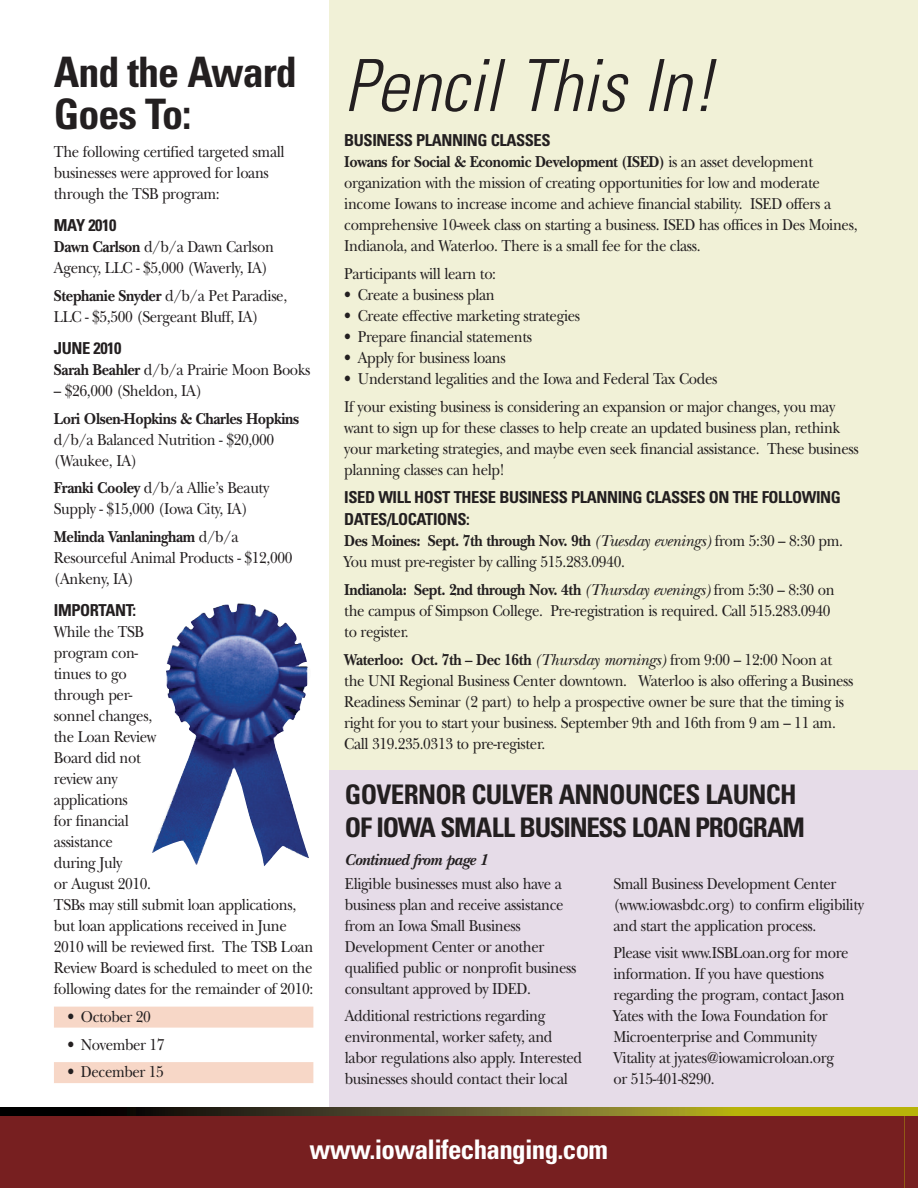
<style>
.page{position:relative;width:918px;height:1188px;background:#fff}
.page>*{position:absolute;margin:0;border:0;box-sizing:border-box;transform-origin:0 0}
.t1{font:italic 300 condensed 72px "Univers";color:#231f20}
.t2{font:700 condensed 42px/42px "Univers";letter-spacing:-.025em;color:#231f20}
.t3{font:700 condensed 27px/32.4px "Univers";letter-spacing:-.025em;color:#231f20}
.t4{font:700 condensed 27px "Univers";letter-spacing:-.025em;color:#fff}
.t5{font:16.5px/21px "New Baskerville";letter-spacing:-.025em;color:#231f20;scale:.9 1}
.t6{font:700 condensed 16.5px/21.8px "Univers";letter-spacing:-.025em;color:#231f20}
.t7{font:700 16.5px "New Baskerville";letter-spacing:-.025em;color:#231f20;scale:.9 1}
.t8{font:italic 700 16.5px "New Baskerville";letter-spacing:-.025em;color:#231f20}
.s1{font-weight:700}
.s2{font-style:italic}
</style>
<div class="page">
<div style="left:329px;top:770px;width:589px;height:348px;background:#e6dce8"></div>
<div style="left:905px;top:1107px;width:13px;height:81px;background:#b8b309"></div>
<div style="left:905px;top:1116px;width:13px;height:72px;background:#771f20"></div>
<svg style="left:0;top:1107px;width:905px;height:9px;background:#605b1a"></svg>
<div style="left:0;top:1116px;width:905px;height:72px;background:#771f20"></div>
<div style="left:329px;top:0;width:589px;height:770px;background:#f1f1d7"></div>
<div style="left:54px;top:1007px;width:259px;height:21px;background:#f7d7c7"></div>
<div style="left:54px;top:1062px;width:259px;height:21px;background:#f7d7c7"></div>
<img style="left:152px;top:603px;width:157px;height:263px">
<h2 class="t2" style="left:54px;top:51px;width:244px">AND THE AWARD<br>GOES TO:</h2>
<p class="t5" style="left:54px;top:141px;width:258px">The following certified targeted small businesses were approved for loans through the TSB program:</p>
<p class="t6" style="left:54px;top:214px;width:64px">MAY 2010</p>
<p class="t5" style="left:54px;top:236px;width:246px"><span class="s1">Dawn Carlson</span> d/b/a Dawn Carlson<br>Agency, LLC - $5,000 (Waverly, IA)</p>
<p class="t5" style="left:54px;top:285px;width:261px"><span class="s1">Stephanie Snyder</span> d/b/a Pet Paradise,<br>LLC - $5,500 (Sergeant Bluff, IA)</p>
<p class="t6" style="left:54px;top:337px;width:69px">JUNE 2010</p>
<p class="t5" style="left:54px;top:359px;width:287px"><span class="s1">Sarah Beahler</span> d/b/a Prairie Moon Books</p>
<p class="t5" style="left:54px;top:380px;width:166px">– $26,000 (Sheldon, IA)</p>
<p class="t7" style="left:54px;top:409px;width:274px">Lori Olsen-Hopkins &amp; Charles Hopkins</p>
<p class="t5" style="left:54px;top:429px;width:246px">d/b/a Balanced Nutrition - $20,000 (Waukee, IA)</p>
<p class="t5" style="left:54px;top:478px;width:241px"><span class="s1">Franki Cooley</span> d/b/a Allie’s Beauty<br>Supply - $15,000 (Iowa City, IA)</p>
<p class="t5" style="left:54px;top:526px;width:267px"><span class="s1">Melinda Vanlaningham</span> d/b/a<br>Resourceful Animal Products - $12,000 (Ankeny, IA)</p>
<p class="t6" style="left:54px;top:599px;width:84px">IMPORTANT:</p>
<p class="t5" style="left:54px;top:621px;width:290px">While the TSB<br>program con-<br>tinues to go<br>through per-<br>sonnel changes,<br>the Loan Review<br>Board did not<br>review any<br>applications<br>for financial<br>assistance<br>during July<br>or August 2010.<br>TSBs may still submit loan applications, but loan applications received in June<br>2010 will be reviewed first. The TSB Loan<br>Review Board is scheduled to meet on the following dates for the remainder of 2010:</p>
<p class="t5" style="left:67px;top:1006px;width:94px">• October 20</p>
<p class="t5" style="left:67px;top:1034px;width:109px">• November 17</p>
<p class="t5" style="left:67px;top:1062px;width:109px">• December 15</p>
<h1 class="t1" style="left:344px;top:42px;width:372px">Pencil This In!</h1>
<p class="t6" style="left:344px;top:129px;width:208px">BUSINESS PLANNING CLASSES</p>
<p class="t5" style="left:344px;top:152px;width:572px"><span class="s1">Iowans for Social &amp; Economic Development (ISED)</span> is an asset development organization with the mission of creating opportunities for low and moderate income Iowans to increase income and achieve financial stability. ISED offers a comprehensive 10-week class on starting a business. ISED has offices in Des Moines, Indianola, and Waterloo. There is a small fee for the class.</p>
<p class="t5" style="left:344px;top:263px;width:170px">Participants will learn to:</p>
<p class="t5" style="left:344px;top:284px;width:169px">• Create a business plan</p>
<p class="t5" style="left:344px;top:305px;width:264px">• Create effective marketing strategies</p>
<p class="t5" style="left:344px;top:326px;width:210px">• Prepare financial statements</p>
<p class="t5" style="left:344px;top:347px;width:181px">• Apply for business loans</p>
<p class="t5" style="left:344px;top:365px;width:547px;line-height:27.8px">• Understand legalities and the Iowa and Federal Tax Codes<br>If your existing business is considering an expansion or major changes, you may</p>
<p class="t5" style="left:344px;top:417px;width:573px">want to sign up for these classes to help create an updated business plan, rethink your marketing strategies, and maybe even seek financial assistance. These business planning classes can help!</p>
<p class="t6" style="left:344px;top:486px;width:496px">ISED WILL HOST THESE BUSINESS PLANNING CLASSES ON THE FOLLOWING<br>DATES/LOCATI</p>
<p class="t6" style="left:437px;top:508px;width:34px">ONS:</p>
<p class="t5" style="left:344px;top:530px;width:556px"><span class="s1">Des Moines: Sept. 7th through Nov. 9th</span> <span class="s2">(Tuesday evenings)</span> from 5:30 – 8:30 pm.<br>You must pre-register by calling 515.283.0940.</p>
<p class="t5" style="left:344px;top:579px;width:546px"><span class="s1">Indianola: Sept. 2nd through Nov. 4th</span> <span class="s2">(Thursday evenings)</span> from 5:30 – 8:30 on the campus of Simpson College. Pre-registration is required. Call 515.283.0940 to register.</p>
<p class="t5" style="left:344px;top:649px;width:567px"><span class="s1">Waterloo: Oct. 7th – Dec 16th</span> <span class="s2">(Thursday mornings)</span> from 9:00 – 12:00 Noon at the UNI Regional Business Center downtown. Waterloo is also offering a Business Readiness Seminar (2 part) to help a prospective owner be sure that the timing is right for you to start your business. September 9th and 16th from 9 am – 11 am.<br>Call 319.235.0313 to pre-register.</p>
<h3 class="t3" style="left:345px;top:779px;width:461px">GOVERNOR CULVER ANNOUNCES LAUNCH<br>OF IOWA SMALL BUSINESS LOAN PROGRAM</h3>
<p class="t8" style="left:345px;top:850px;width:145px">Continued from page 1</p>
<p class="t5" style="left:345px;top:874px;width:259px">Eligible businesses must also have a business plan and receive assistance from an Iowa Small Business Development Center or another qualified public or nonprofit business consultant approved by IDED.</p>
<p class="t5" style="left:345px;top:1005px;width:265px">Additional restrictions regarding environmental, worker safety, and labor regulations also apply. Interested businesses should contact their local</p>
<p class="t5" style="left:613px;top:874px;width:280px">Small Business Development Center (www.iowasbdc.org) to confirm eligibility and start the application process.</p>
<p class="t5" style="left:613px;top:942px;width:263px">Please visit www.ISBLoan.org for more information. If you have questions regarding the program, contact Jason Yates with the Iowa Foundation for Microenterprise and Community Vitality at jyates@iowamicroloan.org or 515-401-8290.</p>
<h3 class="t4" style="left:309px;top:1133px;width:300px">WWW.IOWALIFECHANGING.COM</h3>
</div>
